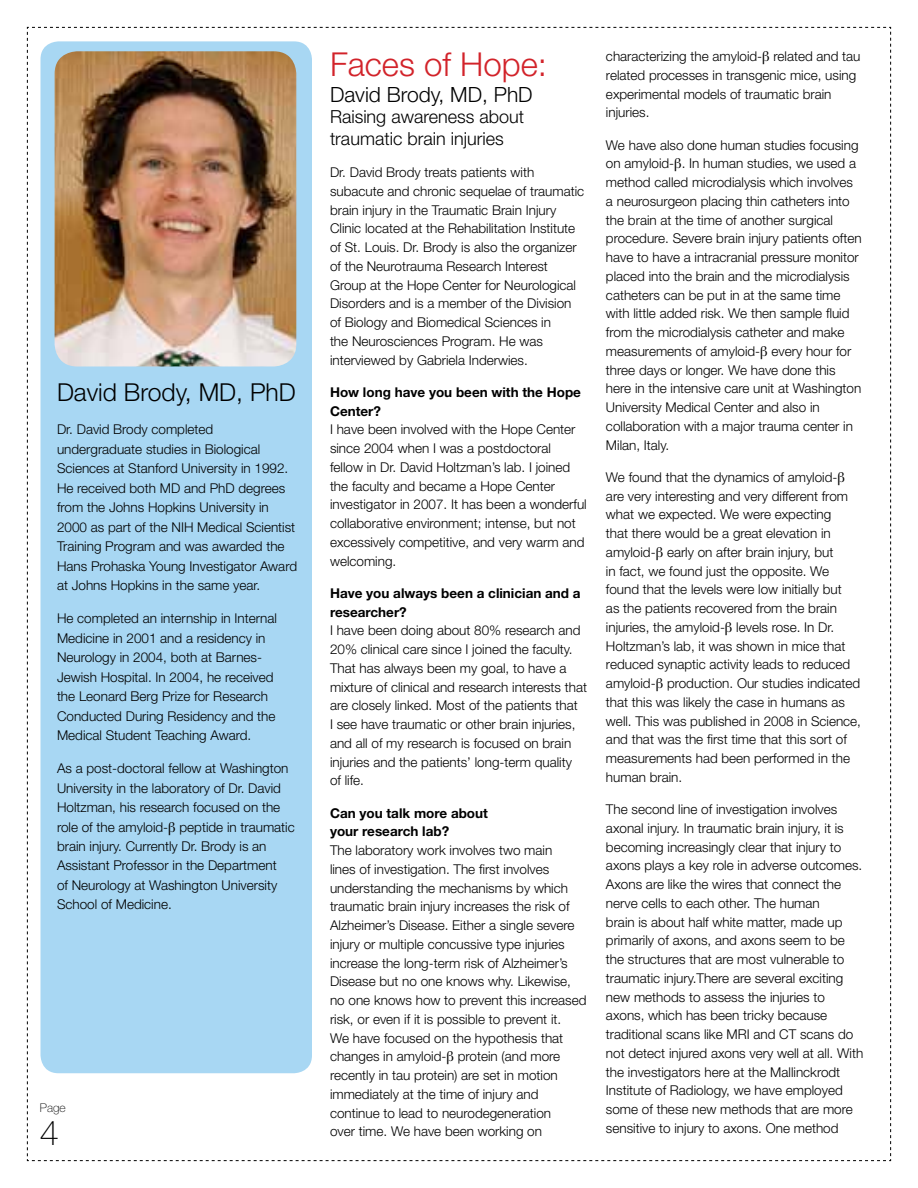
<style>
.page{position:relative;width:918px;height:1188px;background:#fff}
.page>*{position:absolute;margin:0;border:0;box-sizing:border-box;transform-origin:0 0}
.t1{font:100 34.5px "Helvetica Neue";color:#000}
.t2{font:300 33px "Helvetica Neue";color:#d2232a}
.t3{font:300 24.75px "Helvetica Neue";color:#000}
.t4{font:300 21px "Helvetica Neue";color:#000}
.t5{font:300 18px/21.6px "Helvetica Neue";color:#000}
.t6{font:300 13.5px/18.8px "Helvetica Neue";color:#000}
.t7{font:700 13.5px/18.8px "Helvetica Neue";color:#000}
.t8{font:100 12px "Helvetica Neue";color:#000}
.s1{font-family:"Times";font-weight:400}
</style>
<div class="page">
<div style="left:40px;top:41px;width:272px;height:1032px;background:#a8d7f3;border-radius:18px"></div>
<img style="left:55px;top:51px;width:241px;height:315px">
<h3 class="t3" style="left:57px;top:377px;width:240px">David Brody, MD, PhD</h3>
<p class="t6" style="left:57px;top:419px;width:242px;line-height:19.5px">Dr. David Brody completed undergraduate studies in Biological Sciences at Stanford University in 1992.<br>He received both MD and PhD degrees from the Johns Hopkins University in 2000 as part of the NIH Medical Scientist Training Program and was awarded the Hans Prohaska Young Investigator Award at Johns Hopkins in the same year.</p>
<p class="t6" style="left:57px;top:608px;width:222px;line-height:19.5px">He completed an internship in Internal Medicine in 2001 and a residency in Neurology in 2004, both at Barnes-Jewish Hospital. In 2004, he received the Leonard Berg Prize for Research Conducted During Residency and the Medical Student Teaching Award.</p>
<p class="t6" style="left:57px;top:758px;width:239px;line-height:19.5px">As a post-doctoral fellow at Washington University in the laboratory of Dr. David Holtzman, his research focused on the role of the amyloid-<span class="s1">β</span> peptide in traumatic brain injury. Currently Dr. Brody is an Assistant Professor in the Department<br>of Neurology at Washington University School of Medicine.</p>
<p class="t8" style="left:40px;top:1101px;width:27px">Page</p>
<h1 class="t1" style="left:40px;top:1113px;width:21px">4</h1>
<h2 class="t2" style="left:330px;top:45px;width:219px">Faces of Hope:</h2>
<h3 class="t4" style="left:330px;top:81px;width:204px">David Brody, MD, PhD</h3>
<h3 class="t5" style="left:330px;top:106px;width:196px">Raising awareness about traumatic brain injuries</h3>
<p class="t6" style="left:330px;top:163px;width:256px">Dr. David Brody treats patients with subacute and chronic sequelae of traumatic brain injury in the Traumatic Brain Injury Clinic located at the Rehabilitation Institute of St. Louis. Dr. Brody is also the organizer of the Neurotrauma Research Interest Group at the Hope Center for Neurological Disorders and is a member of the Division of Biology and Biomedical Sciences in<br>the Neurosciences Program. He was interviewed by Gabriela Inderwies.</p>
<p class="t7" style="left:330px;top:382px;width:253px">How long have you been with the Hope<br>Center?</p>
<p class="t6" style="left:330px;top:420px;width:258px">I have been involved with the Hope Center since 2004 when I was a postdoctoral fellow in Dr. David Holtzman’s lab. I joined the faculty and became a Hope Center investigator in 2007. It has been a wonderful collaborative environment; intense, but not excessively competitive, and very warm and welcoming.</p>
<p class="t7" style="left:330px;top:583px;width:252px">Have you always been a clinician and a researcher?</p>
<p class="t6" style="left:330px;top:621px;width:259px">I have been doing about 80% research and 20% clinical care since I joined the faculty.<br>That has always been my goal, to have a mixture of clinical and research interests that are closely linked. Most of the patients that<br>I see have traumatic or other brain injuries, and all of my research is focused on brain injuries and the patients’ long-term quality<br>of life.</p>
<p class="t7" style="left:330px;top:803px;width:160px">Can you talk more about your research lab?</p>
<p class="t6" style="left:330px;top:841px;width:258px">The laboratory work involves two main<br>lines of investigation. The first involves understanding the mechanisms by which traumatic brain injury increases the risk of Alzheimer’s Disease. Either a single severe injury or multiple concussive type injuries increase the long-term risk of Alzheimer’s Disease but no one knows why. Likewise, no one knows how to prevent this increased risk, or even if it is possible to prevent it.<br>We have focused on the hypothesis that changes in amyloid-<span class="s1">β</span> protein (and more recently in tau protein) are set in motion immediately at the time of injury and continue to lead to neurodegeneration<br>over time. We have been working on</p>
<p class="t6" style="left:606px;top:47px;width:256px">characterizing the amyloid-<span class="s1">β</span> related and tau related processes in transgenic mice, using experimental models of traumatic brain injuries.</p>
<p class="t6" style="left:606px;top:135px;width:257px">We have also done human studies focusing on amyloid-<span class="s1">β</span>. In human studies, we used a method called microdialysis which involves a neurosurgeon placing thin catheters into the brain at the time of another surgical procedure. Severe brain injury patients often have to have a intracranial pressure monitor placed into the brain and the microdialysis catheters can be put in at the same time with little added risk. We then sample fluid from the microdialysis catheter and make measurements of amyloid-<span class="s1">β</span> every hour for three days or longer. We have done this here in the intensive care unit at Washington University Medical Center and also in collaboration with a major trauma center in Milan, Italy.</p>
<p class="t6" style="left:606px;top:467px;width:257px">We found that the dynamics of amyloid-<span class="s1">β </span>are very interesting and very different from what we expected. We were expecting<br>that there would be a great elevation in amyloid-<span class="s1">β</span> early on after brain injury, but<br>in fact, we found just the opposite. We found that the levels were low initially but<br>as the patients recovered from the brain injuries, the amyloid-<span class="s1">β</span> levels rose. In Dr.<br>Holtzman’s lab, it was shown in mice that reduced synaptic activity leads to reduced amyloid-<span class="s1">β</span> production. Our studies indicated that this was likely the case in humans as well. This was published in 2008 in Science, and that was the first time that this sort of measurements had been performed in the human brain.</p>
<p class="t6" style="left:606px;top:800px;width:259px">The second line of investigation involves axonal injury. In traumatic brain injury, it is becoming increasingly clear that injury to axons plays a key role in adverse outcomes.<br>Axons are like the wires that connect the nerve cells to each other. The human<br>brain is about half white matter, made up primarily of axons, and axons seem to be the structures that are most vulnerable to traumatic injury.There are several exciting new methods to assess the injuries to axons, which has been tricky because traditional scans like MRI and CT scans do not detect injured axons very well at all. With the investigators here at the Mallinckrodt Institute of Radiology, we have employed some of these new methods that are more sensitive to injury to axons. One method</p>
</div>
